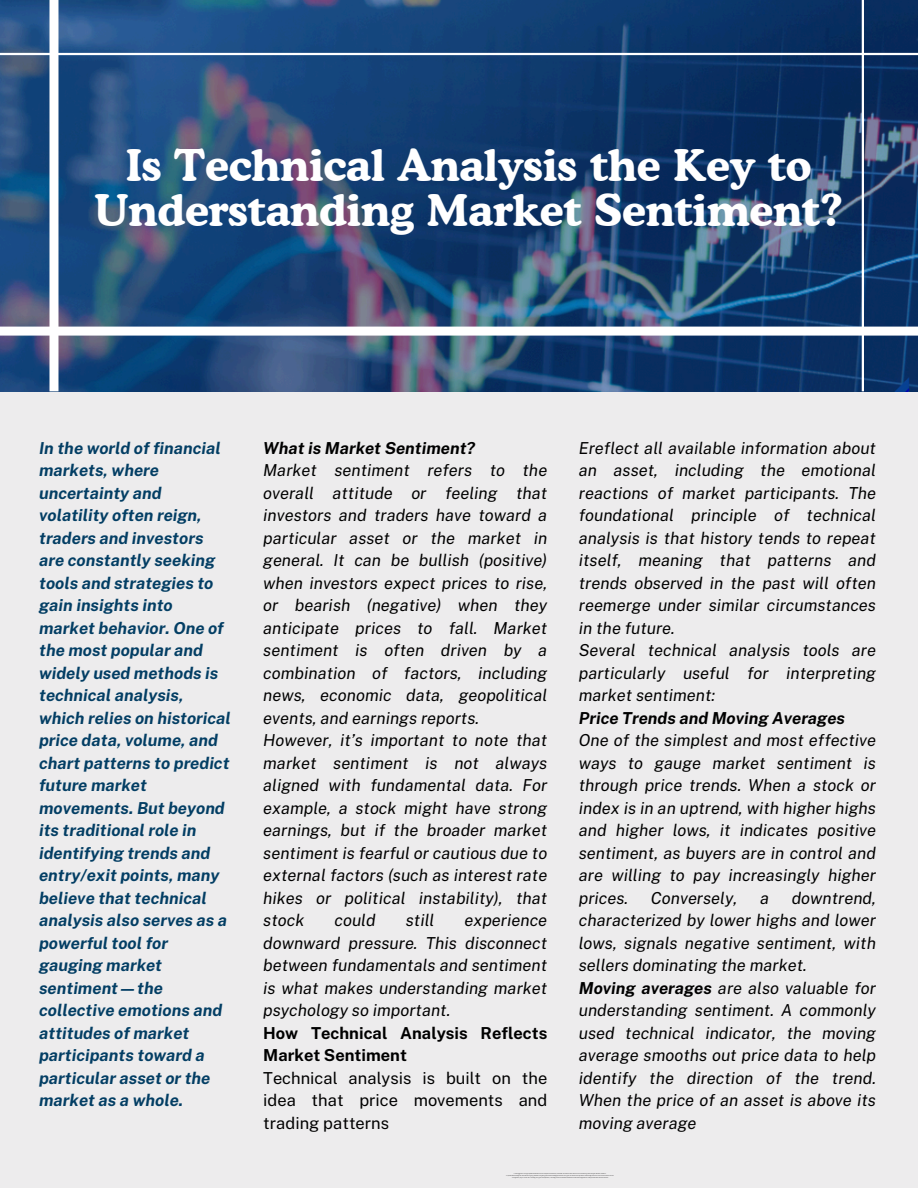
<style>
.page{position:relative;width:918px;height:1188px;background:#edeced}
.page>*{position:absolute;margin:0;border:0;box-sizing:border-box;transform-origin:0 0}
.t1{font:700 43.5px/45px "Cooper BT";color:#fff;text-align:center}
.t2{font:italic 16.5px/22.5px "Public Sans";color:#000}
.t3{font:italic 700 16.5px/22.5px "Public Sans";color:#033e64}
.s1{font-weight:700}
.s2{font-weight:700;font-style:normal}
.s3{font-style:normal}
</style>
<div class="page">
<img style="left:0;top:0;width:918px;height:392px">
<div style="left:49px;top:0;width:9px;height:391px;background:#fff"></div>
<hr style="left:862px;top:0;width:2px;height:391px;background:#fff">
<hr style="left:0;top:53px;width:918px;height:2px;background:#fff">
<div style="left:0;top:327px;width:918px;height:9px;background:#fff"></div>
<h3 class="t1" style="left:95px;top:142px;width:750px">Is Technical Analysis the Key to<br>Understanding Market Sentiment?</h3>
<p class="t3" style="left:39px;top:437px;width:193px">In the world of financial markets, where uncertainty and volatility often reign, traders and investors are constantly seeking tools and strategies to gain insights into market behavior. One of the most popular and widely used methods is technical analysis, which relies on historical price data, volume, and chart patterns to predict future market movements. But beyond its traditional role in identifying trends and entry/exit points, many believe that technical analysis also serves as a powerful tool for gauging market sentiment—the collective emotions and attitudes of market participants toward a particular asset or the market as a whole.</p>
<p class="t2" style="left:263px;top:437px;width:286px"><span class="s1">What is Market Sentiment?<br></span>Market sentiment refers to the overall attitude or feeling that investors and traders have toward a particular asset or the market in general. It can be bullish (positive) when investors expect prices to rise, or bearish (negative) when they anticipate prices to fall. Market sentiment is often driven by a combination of factors, including news, economic data, geopolitical events, and earnings reports.<br>However, it’s important to note that market sentiment is not always aligned with fundamental data. For example, a stock might have strong earnings, but if the broader market sentiment is fearful or cautious due to external factors (such as interest rate hikes or political instability), that stock</p>
<p class="t2" style="left:335px;top:909px;width:43px">could</p>
<p class="t2" style="left:406px;top:909px;width:30px">still</p>
<p class="t2" style="left:263px;top:909px;width:286px;text-indent:201px">experience downward pressure. This disconnect between fundamentals and sentiment is what makes understanding market psychology so important.<br><span class="s2">How Technical Analysis Reflects<br>Market Sentiment<br></span><span class="s3">Technical analysis is built on the idea that price movements and trading patterns</span></p>
<p class="t2" style="left:579px;top:437px;width:299px">Ereflect all available information about an asset, including the emotional reactions of market participants. The foundational principle of technical analysis is that history tends to repeat itself, meaning that patterns and trends observed in the past will often reemerge under similar circumstances in the future.<br>Several technical analysis tools are particularly useful for interpreting market sentiment:<br><span class="s1">Price Trends and Moving Averages </span>One of the simplest and most effective ways to gauge market sentiment is through price trends. When a stock or index is in an uptrend, with higher highs and higher lows, it indicates positive sentiment, as buyers are in control and are willing to pay increasingly higher prices.</p>
<p class="t2" style="left:579px;top:887px;width:299px;text-indent:213px">downtrend, characterized by lower highs and lower lows, signals negative sentiment, with sellers dominating the market.<br><span class="s1">Moving averages</span> are also valuable for understanding sentiment. A commonly used technical indicator, the moving average smooths out price data to help identify the direction of the trend.<br>When the price of an asset is above its moving average</p>
<p class="t2" style="left:651px;top:887px;width:88px">Conversely,</p>
<p class="t2" style="left:760px;top:887px;width:11px">a</p>
</div>
